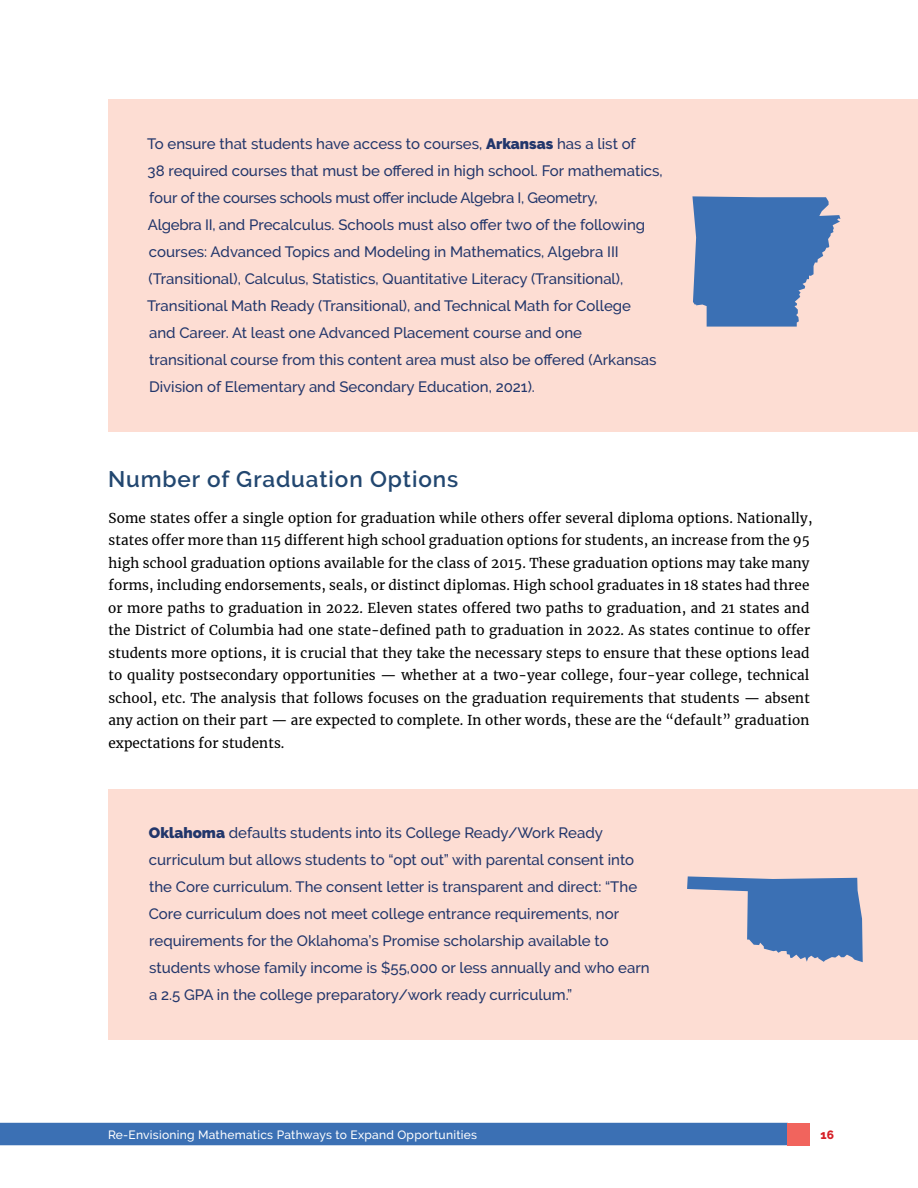
<style>
.page{position:relative;width:918px;height:1188px;background:#fff}
.page>*{position:absolute;margin:0;border:0;box-sizing:border-box;transform-origin:0 0}
.t1{font:175.05px "State Face";color:#3b70b4}
.t2{font:171.6px "State Face";color:#3b70b4}
.head_C{font:600 22.5px "Raleway";letter-spacing:.04em;color:#224770}
.state_text{font:500 15px/27px "Raleway";color:#22366b}
.body_text{font:13.5px/22.5px "Merriweather";letter-spacing:.01em;color:#000}
.t3{font:500 12px "Raleway";letter-spacing:.02em;color:#fff}
.t4{font:800 12px "Raleway";color:#d61f26}
.s1{font-weight:900}
</style>
<div class="page">
<div style="left:0;top:1123px;width:788px;height:22px;background:#3b70b4"></div>
<div style="left:788px;top:1123px;width:22px;height:22px;background:#f1645d"></div>
<div style="left:108px;top:99px;width:810px;height:333px;background:#fdddd3"></div>
<div style="left:108px;top:789px;width:810px;height:251px;background:#fdddd3"></div>
<p class="state_text" style="left:147px;top:130px;width:517px">To ensure that students have access to courses, <span class="s1">Arkansas</span> has a list of<br>38 required courses that must be offered in high school. For mathematics, four of the courses schools must offer include Algebra I, Geometry,<br>Algebra II, and Precalculus. Schools must also offer two of the following courses: Advanced Topics and Modeling in Mathematics, Algebra III (Transitional), Calculus, Statistics, Quantitative Literacy (Transitional), Transitional Math Ready (Transitional), and Technical Math for College<br>and Career. At least one Advanced Placement course and one<br>transitional course from this content area must also be offered (Arkansas Division of Elementary and Secondary Education, 2021).</p>
<p class="t1" style="left:684px;top:184px;width:167px">C</p>
<p class="head_C" style="left:108px;top:466px;width:352px">Number of Graduation Options</p>
<p class="body_text" style="left:108px;top:506px;width:706px">Some states offer a single option for graduation while others offer several diploma options. Nationally, states offer more than 115 different high school graduation options for students, an increase from the 95 high school graduation options available for the class of 2015. These graduation options may take many forms, including endorsements, seals, or distinct diplomas. High school graduates in 18 states had three or more paths to graduation in 2022. Eleven states offered two paths to graduation, and 21 states and the District of Columbia had one state-defined path to graduation in 2022. As states continue to offer students more options, it is crucial that they take the necessary steps to ensure that these options lead to quality postsecondary opportunities — whether at a two-year college, four-year college, technical school, etc. The analysis that follows focuses on the graduation requirements that students — absent any action on their part — are expected to complete. In other words, these are the “default” graduation expectations for students.</p>
<p class="state_text" style="left:149px;top:819px;width:503px"><span class="s1">Oklahoma</span> defaults students into its College Ready/Work Ready curriculum but allows students to “opt out” with parental consent into the Core curriculum. The consent letter is transparent and direct: “The Core curriculum does not meet college entrance requirements, nor requirements for the Oklahoma’s Promise scholarship available to students whose family income is $55,000 or less annually and who earn a 2.5 GPA in the college preparatory/work ready curriculum.”</p>
<p class="t2" style="left:678px;top:843px;width:194px">j</p>
<p class="t3" style="left:108px;top:1127px;width:371px">Re-Envisioning Mathematics Pathways to Expand Opportunities</p>
<p class="t4" style="left:820px;top:1128px;width:15px">16</p>
</div>
